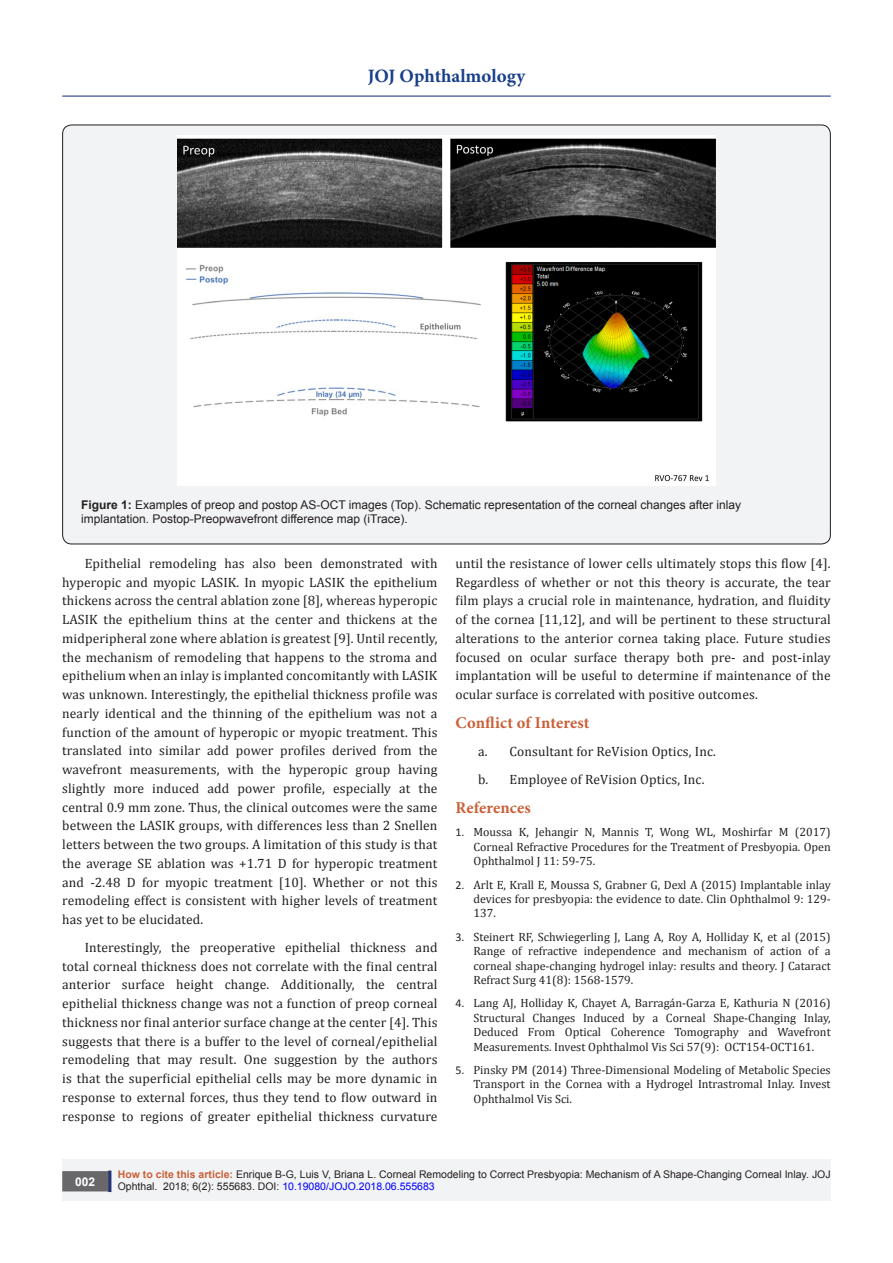
<style>
.page{position:relative;width:893px;height:1263px;background:#fff}
.page>*{position:absolute;margin:0;border:0;box-sizing:border-box;transform-origin:0 0}
.t1{font:700 18.9px "Minion Pro";color:#183f89}
.M_Heading1{font:700 16.5px "Minion Pro";letter-spacing:.005em;color:#ca5f37}
.M_Heading1-2{font:13.5px/18.8px "Cambria";letter-spacing:.01em;color:#231f20;text-align:justify}
.t2{font:12px/14.4px "Cambria";color:#231f20;text-align:justify}
.t3{font:12px/14.4px "Arial";color:#231f20}
.t4{font:700 12px "Arial";color:#fff}
.t5{font:10.5px/12.6px "Arial";color:#231f20}
.s1{font-weight:700}
.s2{font-family:"Calibri"}
.s3{font-weight:700;color:#ca5f37}
.s4{color:#00f}
</style>
<div class="page">
<hr style="left:62px;top:96px;width:769px;height:1px;background:#253f8e">
<div style="left:62px;top:1160px;width:769px;height:41px;background:#f2f3f4"></div>
<div style="left:63px;top:1172px;width:44px;height:19px;background:#68676a"></div>
<div style="left:62px;top:1171px;width:46px;height:20px;border:2px solid #68676a"></div>
<div style="left:108px;top:1170px;width:3px;height:22px;background:#253474;border:2px solid #253474"></div>
<div style="left:63px;top:125px;width:767px;height:419px;background:#f2f3f4;border-radius:9px"></div>
<img style="left:178px;top:135px;width:537px;height:350px">
<h1 class="t1" style="left:368px;top:63px;width:159px">JOJ Ophthalmology</h1>
<p class="t3" style="left:81px;top:497px;width:662px"><span class="s1">Figure 1:</span> Examples of preop and postop AS-OCT images (Top). Schematic representation of the corneal changes after inlay implantation. Postop-Preopwavefront difference map (iTrace).</p>
<p class="M_Heading1-2" style="left:62px;top:554px;width:377px;text-indent:22px">Epithelial remodeling has also been demonstrated with hyperopic and myopic LASIK. In myopic LASIK the epithelium thickens across the central ablation zone [8], whereas hyperopic LASIK the epithelium thins at the center and thickens at the midperipheral zone where ablation is greatest [9]. Until recently, the mechanism of remodeling that happens to the stroma and epithelium when an inlay is implanted concomitantly with LASIK was unknown. Interestingly, the epithelial thickness profile was nearly identical and the thinning of the epithelium was not a function of the amount of hyperopic or myopic treatment. This translated into similar add power profiles derived from the wavefront measurements, with the hyperopic group having slightly more induced add power profile, especially at the central 0.9 mm zone. Thus, the clinical outcomes were the same between the LASIK groups, with differences less than 2 Snellen letters between the two groups. A limitation of this study is that the average SE ablation was +1.71 D for hyperopic treatment and -2.48 D for myopic treatment [10]. Whether or not this remodeling effect is consistent with higher levels of treatment has yet to be elucidated.</p>
<p class="M_Heading1-2" style="left:62px;top:938px;width:377px;text-indent:22px">Interestingly, the preoperative epithelial thickness and total corneal thickness does not correlate with the final central anterior surface height change. Additionally, the central epithelial thickness change was not a function of preop corneal thickness nor final anterior surface change at the center [4]. This suggests that there is a buffer to the level of corneal/epithelial remodeling that may result. One suggestion by the authors is that the superficial epithelial cells may be more dynamic in response to external forces, thus they tend to flow outward in response to regions of greater epithelial thickness curvature</p>
<p class="M_Heading1-2" style="left:455px;top:554px;width:377px">until the resistance of lower cells ultimately stops this flow [4].<br>Regardless of whether or not this theory is accurate, the tear film plays a crucial role in maintenance, hydration, and fluidity of the cornea [11,12], and will be pertinent to these structural alterations to the anterior cornea taking place. Future studies focused on ocular surface therapy both pre- and post-inlay implantation will be useful to determine if maintenance of the ocular surface is correlated with positive outcomes.</p>
<p class="M_Heading1" style="left:455px;top:711px;width:135px">Conflict of Interest</p>
<p class="M_Heading1-2" style="left:478px;top:742px;width:239px">a. Consultant for ReVision Optics, Inc.</p>
<p class="M_Heading1-2" style="left:478px;top:770px;width:228px">b. Employee of ReVision Optics, Inc.</p>
<p class="M_Heading1" style="left:455px;top:796px;width:77px">References</p>
<p class="t2" style="left:473px;top:825px;width:359px;text-indent:-18px"><span class="s2">1.</span> Moussa K, Jehangir N, Mannis T, Wong WL, Moshirfar M (2017)<br>Corneal Refractive Procedures for the Treatment of Presbyopia. Open Ophthalmol J 11: 59-75.</p>
<p class="t2" style="left:473px;top:877px;width:359px;text-indent:-18px"><span class="s2">2.</span> Arlt E, Krall E, Moussa S, Grabner G, Dexl A (2015) Implantable inlay devices for presbyopia: the evidence to date. Clin Ophthalmol 9: 129- 137.</p>
<p class="t2" style="left:473px;top:929px;width:359px;text-indent:-18px"><span class="s2">3.</span> Steinert RF, Schwiegerling J, Lang A, Roy A, Holliday K, et al (2015)<br>Range of refractive independence and mechanism of action of a corneal shape-changing hydrogel inlay: results and theory. J Cataract Refract Surg 41(8): 1568-1579.</p>
<p class="t2" style="left:473px;top:996px;width:359px;text-indent:-18px"><span class="s2">4.</span> Lang AJ, Holliday K, Chayet A, Barragán-Garza E, Kathuria N (2016)<br>Structural Changes Induced by a Corneal Shape-Changing Inlay, Deduced From Optical Coherence Tomography and Wavefront Measurements. Invest Ophthalmol Vis Sci 57(9): OCT154-OCT161.</p>
<p class="t2" style="left:473px;top:1063px;width:359px;text-indent:-18px"><span class="s2">5.</span> Pinsky PM (2014) Three-Dimensional Modeling of Metabolic Species Transport in the Cornea with a Hydrogel Intrastromal Inlay. Invest Ophthalmol Vis Sci.</p>
<p class="t4" style="left:75px;top:1173px;width:22px">002</p>
<p class="t5" style="left:118px;top:1168px;width:714px"><span class="s3">How to cite this article:</span> Enrique B-G, Luis V, Briana L. Corneal Remodeling to Correct Presbyopia: Mechanism of A Shape-Changing Corneal Inlay. JOJ<br>Ophthal. 2018; 6(2): 555683. DOI: <span class="s4">10.19080/JOJO.2018.06.555683</span></p>
</div>
